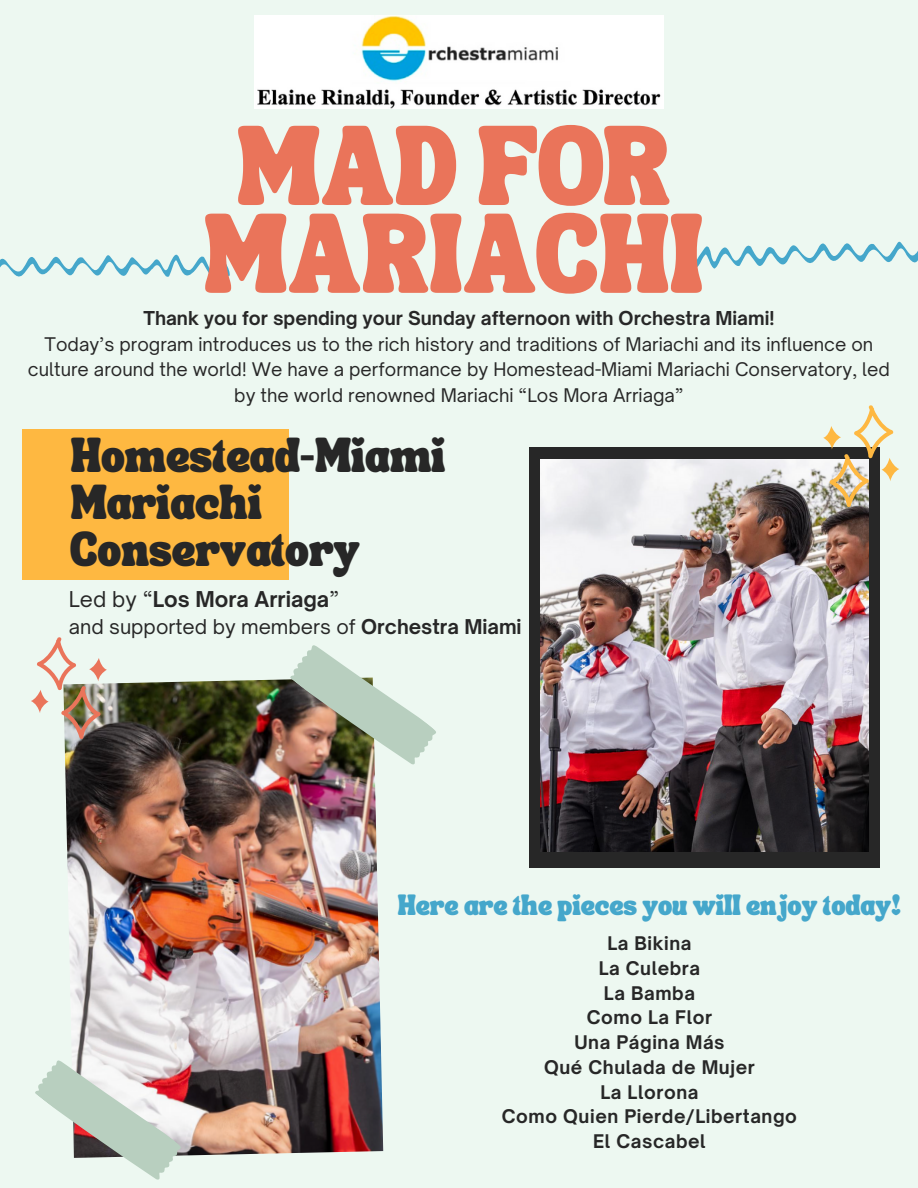
<style>
.page{position:relative;width:918px;height:1188px;background:#edf8f1}
.page>*{position:absolute;margin:0;border:0;box-sizing:border-box;transform-origin:0 0}
.t1{font:55.05px/87.9px "TANSONGBIRD";letter-spacing:.01em;color:#ea745a;text-align:center}
.t2{font:23.85px/47.2px "TANSONGBIRD";color:#272727}
.t3{font:700 20.85px "Open Sauce One";color:#272727}
.t4{font:19.5px "Open Sauce One";color:#272727}
.t5{font:700 18.3px "Open Sauce One";color:#272727}
.t6{font:18px/25.8px "Open Sauce One";color:#272727;text-align:center}
.t7{font:700 18px/24.8px "Open Sauce One";letter-spacing:.035em;color:#272727;text-align:center}
.t8{font:14.25px "TANSONGBIRD";color:#45a7cb}
.s1{font-weight:400}
.s2{font-weight:700}
</style>
<div class="page">
<div style="left:529px;top:447px;width:351px;height:421px;background:#272727"></div>
<img style="left:540px;top:460px;width:329px;height:391px">
<div style="left:22px;top:430px;width:267px;height:150px;background:#feb841"></div>
<img style="left:64px;top:679px;width:319px;height:477px">
<svg style="left:287px;top:645px;width:149px;height:128px"></svg>
<svg style="left:35px;top:1051px;width:149px;height:129px"></svg>
<svg style="left:0;top:254px;width:230px;height:23px"></svg>
<svg style="left:693px;top:241px;width:225px;height:28px"></svg>
<img style="left:31px;top:637px;width:76px;height:103px">
<svg style="left:823px;top:405px;width:76px;height:103px"></svg>
<img style="left:254px;top:15px;width:410px;height:94px">
<h1 class="t1" style="left:204px;top:142px;width:500px">MAD FOR<br>MARIACHI</h1>
<p class="t5" style="left:143px;top:306px;width:633px">Thank you for spending your Sunday afternoon with Orchestra Miami!</p>
<p class="t6" style="left:28px;top:331px;width:864px">Today’s program introduces us to the rich history and traditions of Mariachi and its influence on culture around the world! We have a performance by Homestead-Miami Mariachi Conservatory, led by the world renowned Mariachi “Los Mora Arriaga”</p>
<p class="t2" style="left:71px;top:440px;width:376px">Homestead-Miami<br>Mariachi<br>Conservatory</p>
<h2 class="t3" style="left:69px;top:586px;width:272px"><span class="s1">Led by “</span>Los Mora Arriaga<span class="s1">”</span></h2>
<h2 class="t4" style="left:69px;top:615px;width:454px">and supported by members of <span class="s2">Orchestra Miami</span></h2>
<p class="t8" style="left:398px;top:902px;width:505px">Here are the pieces you will enjoy today!</p>
<h4 class="t7" style="left:502px;top:931px;width:297px">La Bikina<br>La Culebra<br>La Bamba<br>Como La Flor<br>Una Página Más<br>Qué Chulada de Mujer<br>La Llorona<br>Como Quien Pierde/Libertango<br>El Cascabel</h4>
</div>
